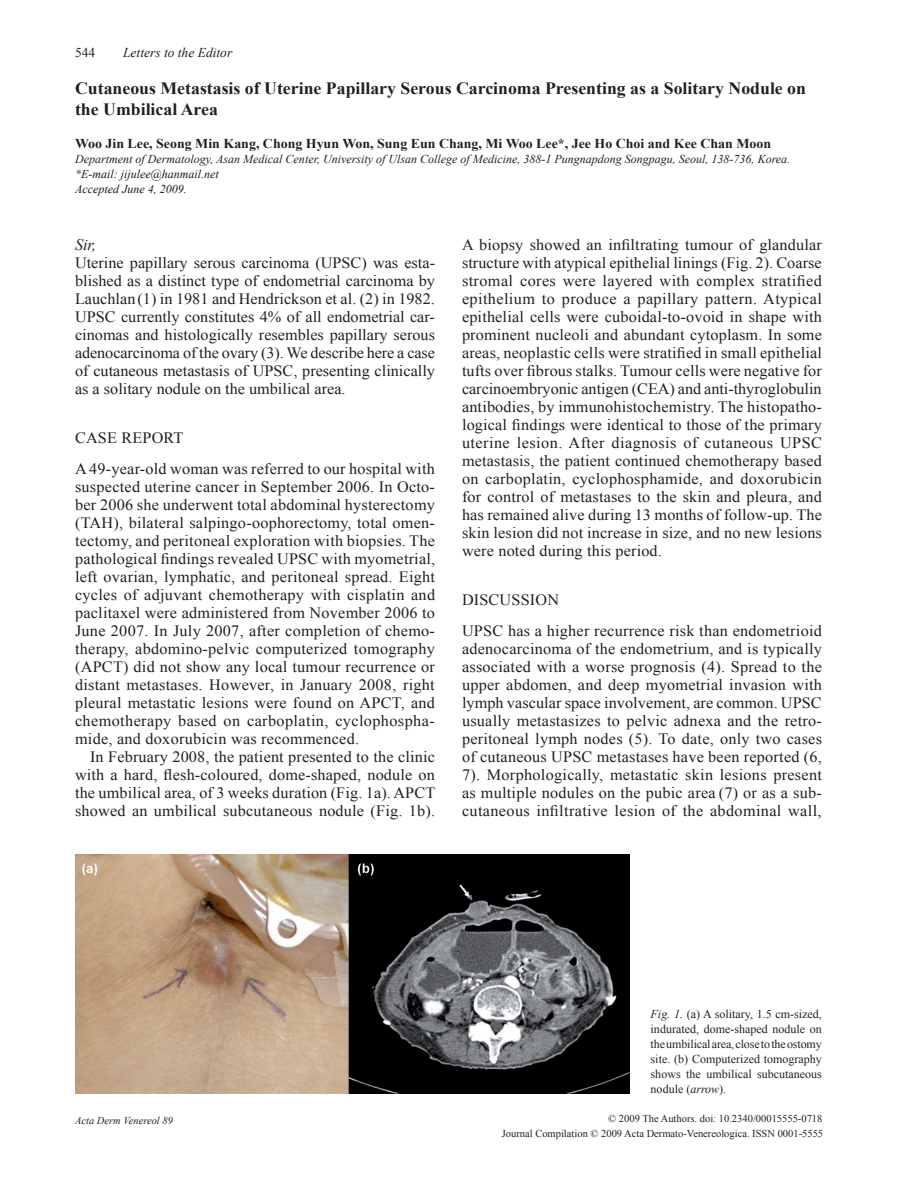
<style>
.page{position:relative;width:897px;height:1196px;background:#fff}
.page>*{position:absolute;margin:0;border:0;box-sizing:border-box;transform-origin:0 0}
.t1{font:700 17.25px/20.7px "Times New Roman";color:#231f20}
.t2{font:italic 16.05px "Times New Roman";color:#231f20}
.t3{font:15.75px/18px "Times New Roman";letter-spacing:.01em;color:#231f20;text-align:justify}
.t4{font:700 13.5px "Times New Roman";color:#231f20}
.t5{font:italic 13.5px "Times New Roman";color:#231f20}
.t6{font:13.5px "Times New Roman";color:#231f20}
.t7{font:italic 12px/15px "Times New Roman";color:#231f20}
.t8{font:12px/15px "Times New Roman";color:#231f20;text-align:justify}
.t9{font:10.5px/15.1px "Times New Roman";color:#231f20;text-align:right}
.t10{font:italic 10.5px "Times New Roman";color:#231f20}
.s1{color:#484a4d}
.s2{color:#1a161a}
.s3{font-style:italic}
</style>
<div class="page">
<img style="left:75px;top:854px;width:554px;height:239px">
<p class="t6" style="left:75px;top:43px;width:22px">544</p>
<p class="t5" style="left:123px;top:43px;width:111px">Letters to the Editor</p>
<p class="t1" style="left:75px;top:78px;width:732px">Cutaneous Metastasis of Uterine Papillary Serous Carcinoma Presenting as a Solitary Nodule on the Umbilical Area</p>
<p class="t4" style="left:75px;top:134px;width:697px">Woo Jin Lee, Seong Min Kang, Chong Hyun Won, Sung Eun Chang, Mi Woo Lee*, Jee Ho Choi and Kee Chan Moon</p>
<p class="t7" style="left:75px;top:151px;width:716px">Department of Dermatology, Asan Medical Center, University of Ulsan College of Medicine, 388-1 Pungnapdong Songpagu, Seoul, 138-736, Korea<span class="s1">. *</span><span class="s2">E-mail: jijulee@hanmail.net<br>Accepted June 4, 2009.</span></p>
<p class="t2" style="left:75px;top:233px;width:22px">Sir,</p>
<p class="t3" style="left:75px;top:253px;width:361px">Uterine papillary serous carcinoma (UPSC) was esta&shy;blished as a distinct type of endometrial carcinoma by Lauchlan(1) in 1981 and Hendrickson et al. (2) in 1982.<br>UPSC currently constitutes 4% of all endometrial car&shy;cinomas and histologically resembles papillary serous adenocarcinoma of the ovary (3). We describe here a case of cutaneous metastasis of UPSC, presenting clinically as a solitary nodule on the umbilical area.</p>
<p class="t3" style="left:75px;top:422px;width:361px;line-height:30.8px">CASE REPORT<br>A 49-year-old woman was referred to our hospital with</p>
<p class="t3" style="left:75px;top:477px;width:361px">suspected uterine cancer in September 2006. In Octo&shy;ber 2006 she underwent total abdominal hysterectomy (TAH), bilateral salpingo-oophorectomy, total omen&shy;tectomy, and peritoneal exploration with biopsies. The pathological findings revealed UPSC with myometrial, left ovarian, lymphatic, and peritoneal spread. Eight cycles of adjuvant chemotherapy with cisplatin and paclitaxel were administered from November 2006 to June 2007. In July 2007, after completion of chemo&shy;therapy, abdomino-pelvic computerized tomography (APCT) did not show any local tumour recurrence or distant metastases. However, in January 2008, right pleural metastatic lesions were found on APCT, and chemotherapy based on carboplatin, cyclophospha&shy;mide, and doxorubicin was recommenced.</p>
<p class="t3" style="left:75px;top:747px;width:362px;text-indent:15px">In February 2008, the patient presented to the clinic with a hard, flesh-coloured, dome-shaped, nodule on the umbilical area, of 3 weeks duration (Fig. 1a). APCT showed an umbilical subcutaneous nodule (Fig. 1b).</p>
<p class="t3" style="left:462px;top:235px;width:361px">A biopsy showed an infiltrating tumour of glandular structure with atypical epithelial linings (Fig. 2). Coarse stromal cores were layered with complex stratified epithelium to produce a papillary pattern. Atypical epithelial cells were cuboidal-to-ovoid in shape with prominent nucleoli and abundant cytoplasm. In some areas, neoplastic cells were stratified in small epithelial tufts over fibrous stalks. Tumour cells were negative for carcinoembryonic antigen (CEA) and anti-thyroglobulin antibodies, by immunohistochemistry. The histopatho&shy;logical findings were identical to those of the primary uterine lesion. After diagnosis of cutaneous UPSC metastasis, the patient continued chemotherapy based on carboplatin, cyclophosphamide, and doxorubicin for control of metastases to the skin and pleura, and has remained alive during 13 months of follow-up. The skin lesion did not increase in size, and no new lesions were noted during this period.</p>
<p class="t3" style="left:462px;top:584px;width:361px;line-height:30.8px">DISCUSSION<br>UPSC has a higher recurrence risk than endometrioid</p>
<p class="t3" style="left:462px;top:639px;width:361px">adenocarcinoma of the endometrium, and is typically associated with a worse prognosis (4). Spread to the upper abdomen, and deep myometrial invasion with lymph vascular space involvement, are common. UPSC usually metastasizes to pelvic adnexa and the retro&shy;peritoneal lymph nodes (5). To date, only two cases of cutaneous UPSC metastases have been reported (6, 7). Morphologically, metastatic skin lesions present as multiple nodules on the pubic area (7) or as a sub&shy;cutaneous infiltrative lesion of the abdominal wall,</p>
<p class="t10" style="left:75px;top:1113px;width:99px">Acta Derm Venereol 89</p>
<p class="t8" style="left:650px;top:1005px;width:173px"><span class="s3">Fig. 1.</span> (a) A solitary, 1.5 cm-sized, indurated, dome-shaped nodule on the umbilical area, close to the ostomy site. (b) Computerized tomography shows the umbilical subcutaneous nodule (<span class="s3">arrow</span>).</p>
<p class="t9" style="left:501px;top:1110px;width:323px">© 2009 The Authors. doi: 10.2340/00015555-0718<br>Journal Compilation © 2009 Acta Dermato-Venereologica. ISSN 0001-5555</p>
</div>
